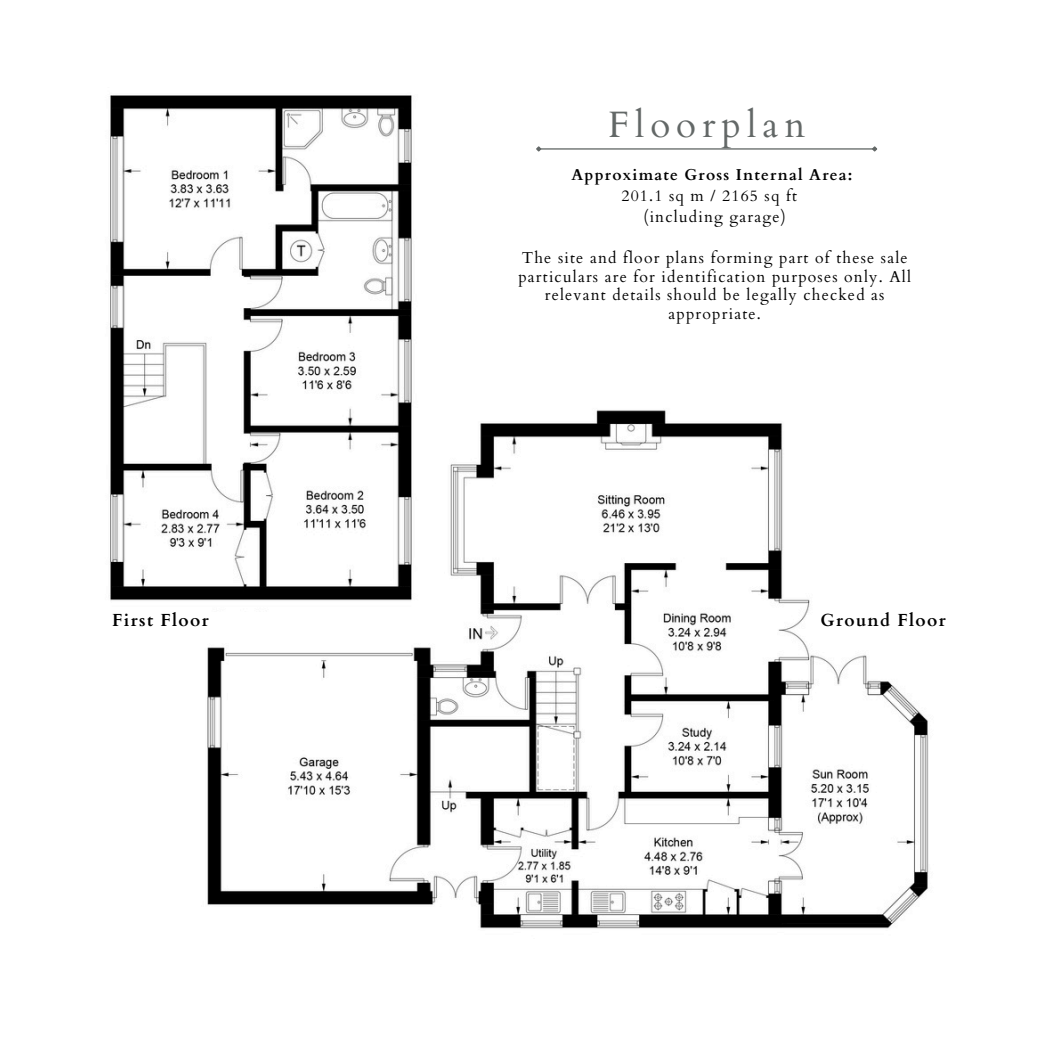
<style>
.page{position:relative;width:1043px;height:1043px;background:#fff}
.page>*{position:absolute;margin:0;border:0;box-sizing:border-box;transform-origin:0 0}
.t1{font:36.75px "Cardo";letter-spacing:.165em;color:#636867}
.t2{font:700 17.5px "Cardo";letter-spacing:.075em;color:#000}
.t3{font:15.75px/18.4px "Cardo";letter-spacing:.075em;color:#000;text-align:center}
.t4{font:700 15.75px "Cardo";letter-spacing:.075em;color:#000}
</style>
<div class="page">
<hr style="left:540px;top:148px;width:332px;height:1px;background:#636867">
<svg style="left:536px;top:146px;width:6px;height:6px"></svg>
<svg style="left:870px;top:146px;width:8px;height:6px"></svg>
<img style="left:207px;top:410px;width:722px;height:519px">
<img style="left:110px;top:95px;width:325px;height:515px">
<p class="t1" style="left:608px;top:101px;width:199px">Floorplan</p>
<p class="t4" style="left:571px;top:164px;width:282px">Approximate Gross Internal Area:</p>
<p class="t3" style="left:621px;top:186px;width:177px">201.1 sq m / 2165 sq ft</p>
<p class="t3" style="left:643px;top:207px;width:144px">(including garage)</p>
<p class="t3" style="left:518px;top:249px;width:394px">The site and floor plans forming part of these sale particulars are for identification purposes only. All relevant details should be legally checked as appropriate.</p>
<h2 class="t2" style="left:112px;top:608px;width:98px">First Floor</h2>
<h2 class="t2" style="left:820px;top:608px;width:126px">Ground Floor</h2>
</div>
